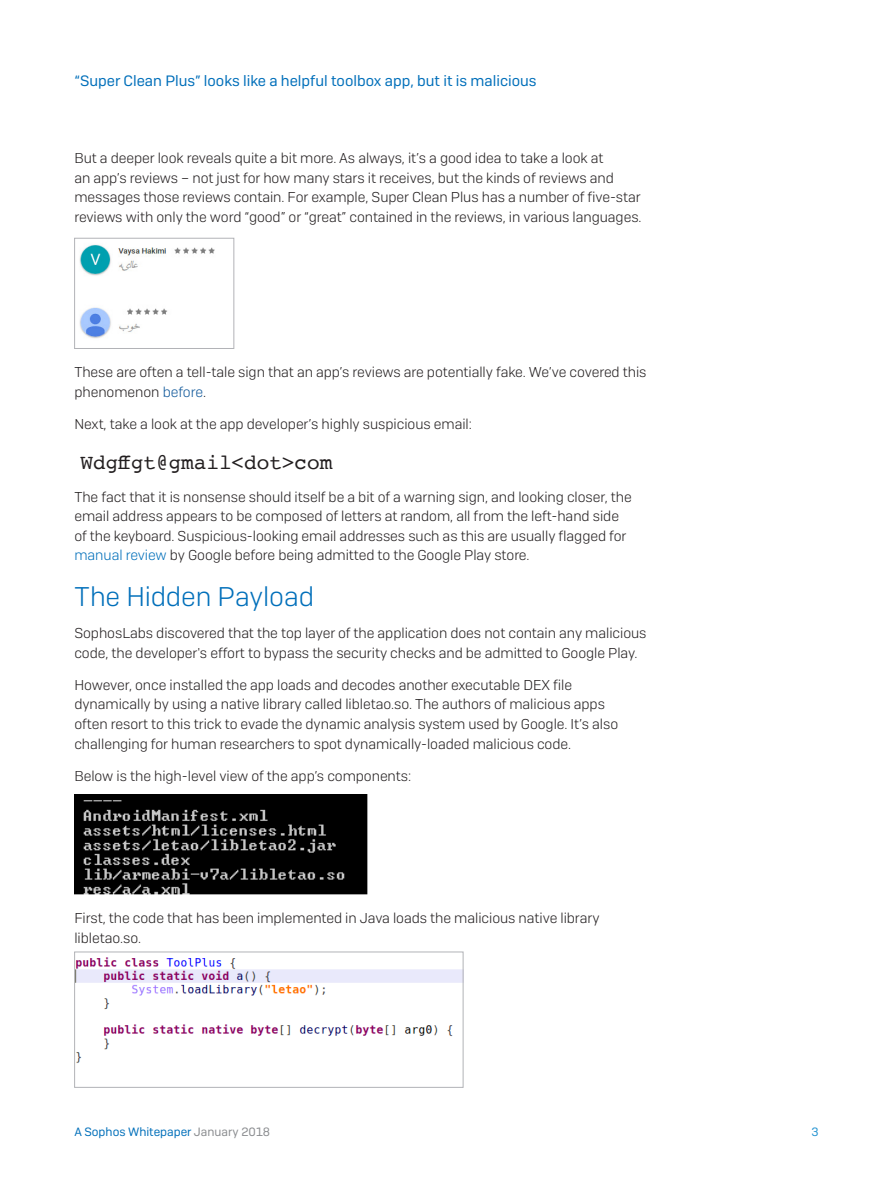
<style>
.page{position:relative;width:893px;height:1191px;background:#fff}
.page>*{position:absolute;margin:0;border:0;box-sizing:border-box;transform-origin:0 0}
.Subhead_1{font:300 27px "Sophos Sans";letter-spacing:-.005em;color:#006fba}
.No_Spacing{font:21px "Courier";color:#231f20}
.t1{font:15px "Sophos Sans";color:#006fba}
.Body_Copy{font:300 14.25px/19.5px "Sophos Sans";letter-spacing:-.005em;color:#231f20}
.t2{font:12px "Sophos Sans";color:#006fba}
.t3{font:12px "Sophos Sans";color:#2393d1}
.s1{color:#10589a}
.s2{color:#006fba}
.s3{color:#8a8c8f}
</style>
<div class="page">
<img style="left:79px;top:244px;width:136px;height:94px">
<div style="left:74px;top:238px;width:160px;height:111px;border:1px solid #b2b3b7"></div>
<img style="left:74px;top:794px;width:294px;height:101px">
<img style="left:76px;top:957px;width:385px;height:106px">
<div style="left:74px;top:951px;width:389px;height:136px;border:1px solid #b2b3b7"></div>
<p class="t1" style="left:74px;top:72px;width:464px">“Super Clean Plus” looks like a helpful toolbox app, but it is malicious</p>
<p class="Body_Copy" style="left:74px;top:148px;width:569px">But a deeper look reveals quite a bit more. As always, it’s a good idea to take a look at<br>an app’s reviews – not just for how many stars it receives, but the kinds of reviews and messages those reviews contain. For example, Super Clean Plus has a number of five-star reviews with only the word “good” or “great” contained in the reviews, in various languages.</p>
<p class="Body_Copy" style="left:74px;top:362px;width:574px">These are often a tell-tale sign that an app’s reviews are potentially fake. We’ve covered this phenomenon <span class="s1">before</span>.</p>
<p class="Body_Copy" style="left:74px;top:414px;width:399px">Next, take a look at the app developer’s highly suspicious email:</p>
<p class="No_Spacing" style="left:80px;top:446px;width:254px">Wdgffgt@gmail&lt;dot&gt;com</p>
<p class="Body_Copy" style="left:74px;top:486px;width:559px">The fact that it is nonsense should itself be a bit of a warning sign, and looking closer, the email address appears to be composed of letters at random, all from the left-hand side of the keyboard. Suspicious-looking email addresses such as this are usually flagged for <span class="s2">manual review</span> by Google before being admitted to the Google Play store.</p>
<p class="Subhead_1" style="left:74px;top:580px;width:241px">The Hidden Payload</p>
<p class="Body_Copy" style="left:74px;top:623px;width:574px">SophosLabs discovered that the top layer of the application does not contain any malicious code, the developer's effort to bypass the security checks and be admitted to Google Play.</p>
<p class="Body_Copy" style="left:74px;top:675px;width:545px">However, once installed the app loads and decodes another executable DEX file dynamically by using a native library called libletao.so. The authors of malicious apps often resort to this trick to evade the dynamic analysis system used by Google. It’s also challenging for human researchers to spot dynamically-loaded malicious code.</p>
<p class="Body_Copy" style="left:74px;top:766px;width:338px">Below is the high-level view of the app’s components:</p>
<p class="Body_Copy" style="left:74px;top:908px;width:527px">First, the code that has been implemented in Java loads the malicious native library libletao.so.</p>
<p class="t2" style="left:74px;top:1124px;width:197px">A Sophos Whitepaper <span class="s3">January 2018</span></p>
<p class="t3" style="left:811px;top:1124px;width:9px">3</p>
</div>
